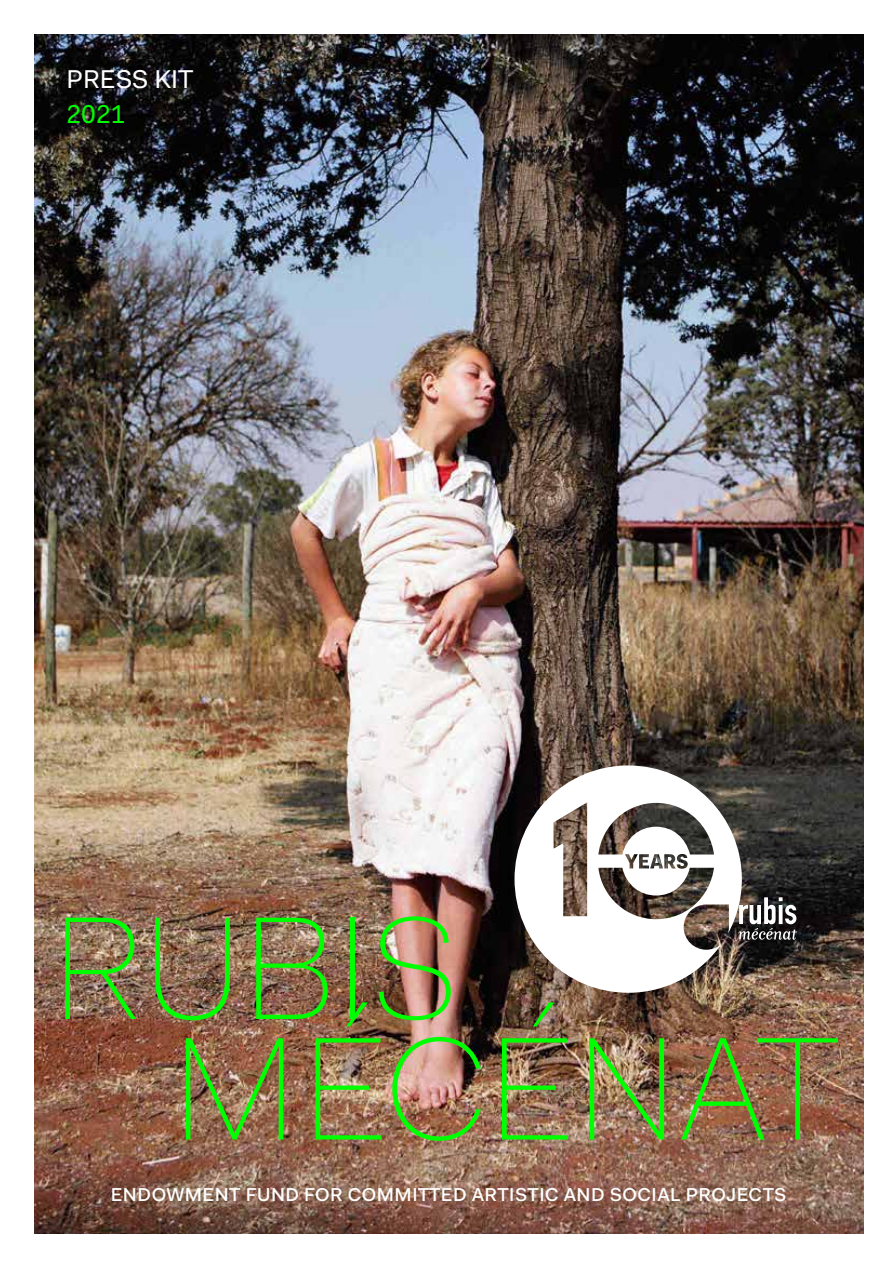
<style>
.page{position:relative;width:893px;height:1263px;background:#fff}
.page>*{position:absolute;margin:0;border:0;box-sizing:border-box;transform-origin:0 0}
.t1{font:100 147.15px/120.6px "Fakt Pro";color:#0f0}
.t2{font:25.8px "Fakt Pro";color:#fff}
.t3{font:25.8px "Fakt Pro";color:#0f0}
.t4{font:500 18.75px "Fakt Pro";letter-spacing:.025em;color:#fff}
</style>
<div class="page">
<img style="left:34px;top:34px;width:829px;height:1199px">
<svg style="left:742px;top:897px;width:55px;height:43px"></svg>
<svg style="left:514px;top:765px;width:228px;height:228px"></svg>
<svg style="left:668px;top:857px;width:4px;height:4px"></svg>
<h2 class="t2" style="left:67px;top:62px;width:128px">PRESS KIT</h2>
<h2 class="t3" style="left:67px;top:96px;width:60px">2021</h2>
<h1 class="t1" style="left:172px;top:907px;width:669px;text-indent:-121px">RUBIS<br>MÉCÉNAT</h1>
<p class="t4" style="left:111px;top:1182px;width:677px">ENDOWMENT FUND FOR COMMITTED ARTISTIC AND SOCIAL PROJECTS</p>
</div>
